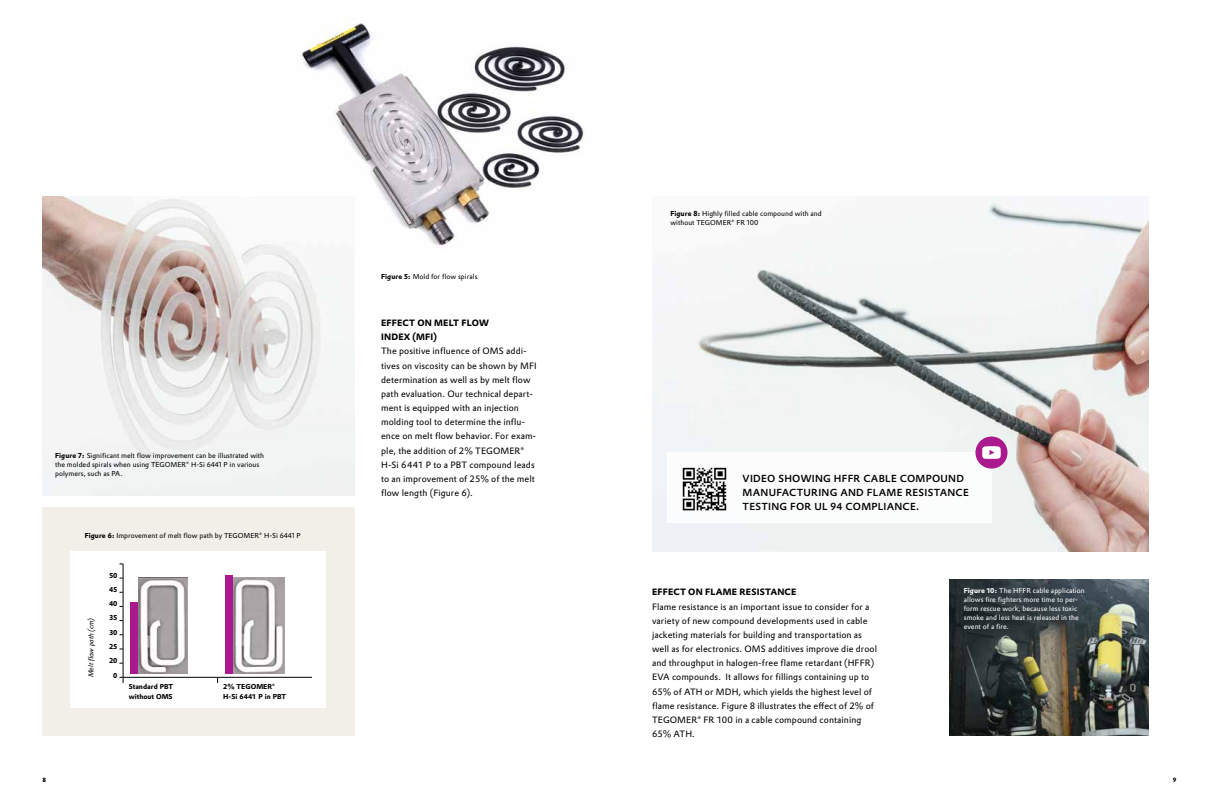
<style>
.page{position:relative;width:1219px;height:808px;background:#fff}
.page>*{position:absolute;margin:0;border:0;box-sizing:border-box;transform-origin:0 0}
.t1{font:500 10px/14.2px "Evonik Prokyon";letter-spacing:.025em;color:#000}
.t2{font:9px/14.2px "Evonik Prokyon";letter-spacing:.01em;color:#000}
.t3{font:700 9px/14.2px "Evonik Prokyon";letter-spacing:.015em;color:#000}
.t4{font:7px/9px "Evonik Prokyon";letter-spacing:.005em;color:#000}
.t5{font:7px/9px "Evonik Prokyon";letter-spacing:.005em;color:#fff}
.t6{font:700 7px/14px "Evonik Prokyon";color:#000;text-align:justify}
.t7{font:italic 7px "Evonik Prokyon";color:#000}
.t8{font:700 6px "Evonik Prokyon";color:#000}
.s1{font-weight:700}
</style>
<div class="page">
<img style="left:300px;top:20px;width:285px;height:228px">
<div style="left:42px;top:508px;width:313px;height:228px;background:#f2efe9"></div>
<div style="left:71px;top:551px;width:255px;height:157px;background:#fff"></div>
<hr style="left:123px;top:677px;width:94px;height:1px;background:#000">
<hr style="left:218px;top:677px;width:94px;height:1px;background:#000">
<svg style="left:119px;top:564px;width:5px;height:119px"></svg>
<div style="left:130px;top:603px;width:8px;height:71px;background:#aa198d"></div>
<img style="left:138px;top:577px;width:50px;height:97px">
<img style="left:233px;top:577px;width:52px;height:97px">
<div style="left:225px;top:575px;width:8px;height:99px;background:#aa198d"></div>
<img style="left:42px;top:197px;width:313px;height:298px">
<img style="left:950px;top:580px;width:198px;height:156px">
<img style="left:652px;top:197px;width:496px;height:354px">
<div style="left:666px;top:452px;width:325px;height:71px;background:#fff"></div>
<img style="left:682px;top:467px;width:45px;height:44px">
<svg style="left:975px;top:436px;width:32px;height:33px"></svg>
<p class="t4" style="left:55px;top:450px;width:211px"><span class="s1">Figure 7:</span> Significant melt flow improvement can be illustrated with the molded spirals when using TEGOMER® H-Si 6441 P in various polymers, such as PA.</p>
<p class="t4" style="left:85px;top:530px;width:217px"><span class="s1">Figure 6:</span> Improvement of melt flow path by TEGOMER® H-Si 6441 P</p>
<p class="t6" style="left:109px;top:568px;width:10px">50<br>45<br>40<br>35</p>
<p class="t6" style="left:109px;top:625px;width:10px">30<br>25<br>20</p>
<p class="t6" style="left:113px;top:668px;width:6px">0</p>
<p class="t6" style="left:129px;top:681px;width:46px;line-height:10px">Standard PBT without OMS</p>
<p class="t6" style="left:223px;top:681px;width:65px;line-height:10px">2% TEGOMER®<br>H-Si 6441 P in PBT</p>
<p class="t7" style="left:85px;top:677px;width:62px;rotate:-90deg">Melt flow path (cm)</p>
<p class="t4" style="left:381px;top:271px;width:98px"><span class="s1">Figure 5:</span> Mold for flow spirals</p>
<p class="t3" style="left:381px;top:315px;width:109px">EFFECT ON MELT FLOW<br>INDEX (MFI)</p>
<p class="t2" style="left:381px;top:343px;width:157px">The positive influence of OMS addi&shy;tives on viscosity can be shown by MFI determination as well as by melt flow path evaluation. Our technical depart&shy;ment is equipped with an injection molding tool to determine the influ&shy;ence on melt flow behavior. For exam&shy;ple, the addition of 2% TEGOMER® H-Si 6441 P to a PBT compound leads to an improvement of 25% of the melt flow length (Figure 6).</p>
<p class="t4" style="left:670px;top:209px;width:153px"><span class="s1">Figure 8:</span> Highly filled cable compound with and without TEGOMER® FR 100</p>
<p class="t1" style="left:743px;top:471px;width:228px">VIDEO SHOWING HFFR CABLE COMPOUND<br>MANUFACTURING AND FLAME RESISTANCE<br>TESTING FOR UL 94 COMPLIANCE.</p>
<p class="t3" style="left:652px;top:584px;width:146px">EFFECT ON FLAME RESISTANCE</p>
<p class="t2" style="left:652px;top:599px;width:227px">Flame resistance is an important issue to consider for a variety of new compound developments used in cable jacketing materials for building and transportation as well as for electronics. OMS additives improve die drool and throughput in halogen-free flame retardant (HFFR)<br>EVA compounds. It allows for fillings containing up to 65% of ATH or MDH, which yields the highest level of flame resistance. Figure 8 illustrates the effect of 2% of TEGOMER® FR 100 in a cable compound containing 65% ATH.</p>
<p class="t5" style="left:964px;top:585px;width:122px"><span class="s1">Figure 10:</span> The HFFR cable application allows fire fighters more time to per&shy;form rescue work, because less toxic smoke and less heat is released in the event of a fire.</p>
<p class="t8" style="left:43px;top:775px;width:5px">8</p>
<p class="t8" style="left:1173px;top:775px;width:5px">9</p>
</div>
